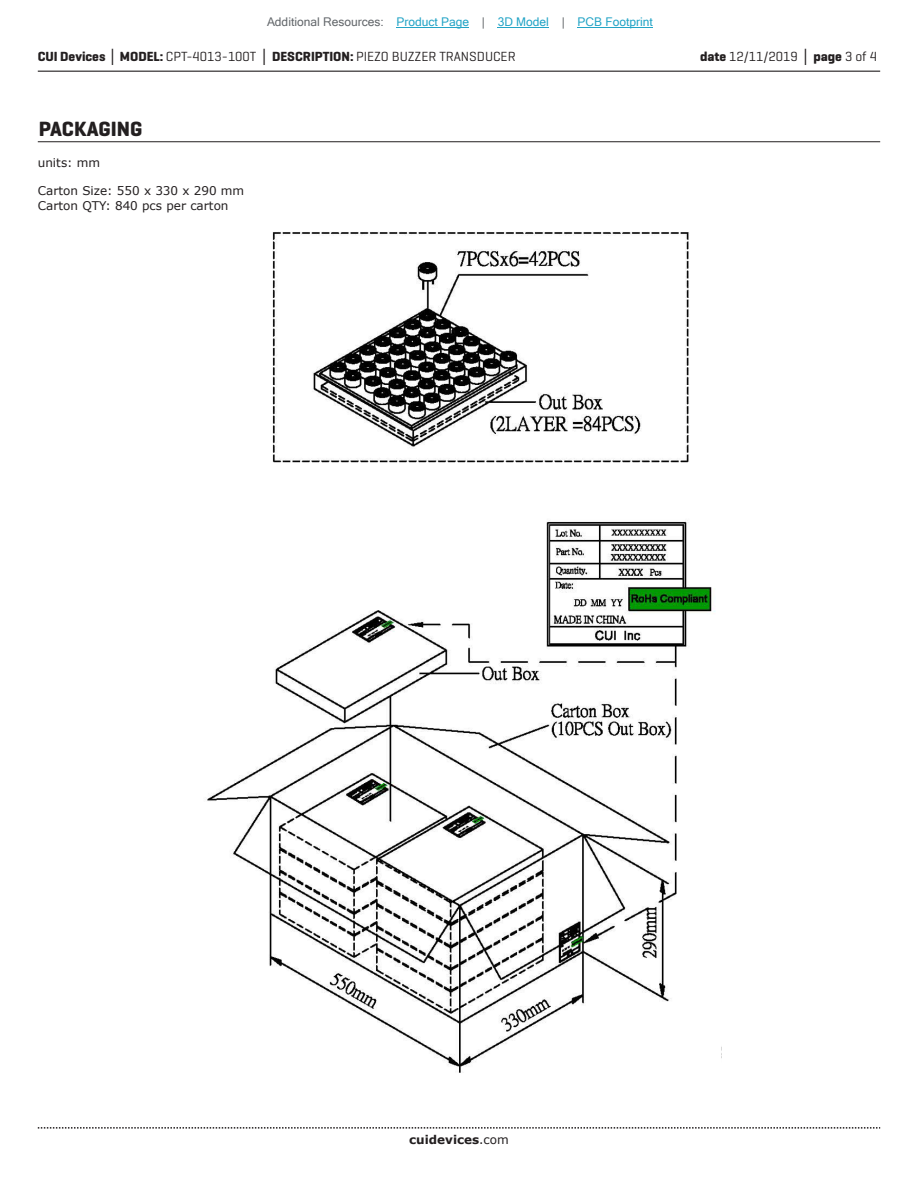
<style>
.page{position:relative;width:918px;height:1188px;background:#fff}
.page>*{position:absolute;margin:0;border:0;box-sizing:border-box;transform-origin:0 0}
.t1{font:700 21px "Geogrotesque";color:#231f20}
.t2{font:13.5px "Geogrotesque";color:#231f20}
.t3{font:12px/14.4px "Verdana";color:#231f20}
.t4{font:12px "Microsoft Sans Serif";color:#23a4c6}
.t5{font:700 12px "Verdana";color:#231f20}
.s1{color:#63676b}
.s2{font-weight:700}
.s3{font-family:"Verdana";font-weight:700}
.s4{font-weight:400}
</style>
<div class="page">
<hr style="left:38px;top:71px;width:842px;height:1px;background:#231f20">
<svg style="left:38px;top:1127px;width:842px;height:2px"></svg>
<hr style="left:38px;top:141px;width:842px;height:1px;background:#231f20">
<img style="left:207px;top:232px;width:515px;height:841px">
<hr style="left:397px;top:27px;width:72px;height:1px;background:#23a4c6">
<hr style="left:498px;top:27px;width:51px;height:1px;background:#23a4c6">
<hr style="left:578px;top:27px;width:75px;height:1px;background:#23a4c6">
<p class="t4" style="left:267px;top:15px;width:387px"><span class="s1">Additional Resources:</span> Product Page <span class="s1">|</span> 3D Model <span class="s1">|</span> PCB Footprint</p>
<p class="t2" style="left:38px;top:48px;width:479px"><span class="s2">CUI Devices</span> <span class="s3">│</span> <span class="s2">MODEL:</span> CPT-4013-100T <span class="s3">│</span> <span class="s2">DESCRIPTION:</span> PIEZO BUZZER TRANSDUCER</p>
<p class="t2" style="left:700px;top:48px;width:179px"><span class="s2">date</span> 12/11/2019 <span class="s3">│</span> <span class="s2">page</span> 3 of 4</p>
<h1 class="t1" style="left:39px;top:116px;width:105px">PACKAGING</h1>
<p class="t3" style="left:38px;top:155px;width:64px">units: mm</p>
<p class="t3" style="left:38px;top:184px;width:208px">Carton Size: 550 x 330 x 290 mm<br>Carton QTY: 840 pcs per carton</p>
<p class="t5" style="left:409px;top:1131px;width:101px">cuidevices<span class="s4">.com</span></p>
</div>
